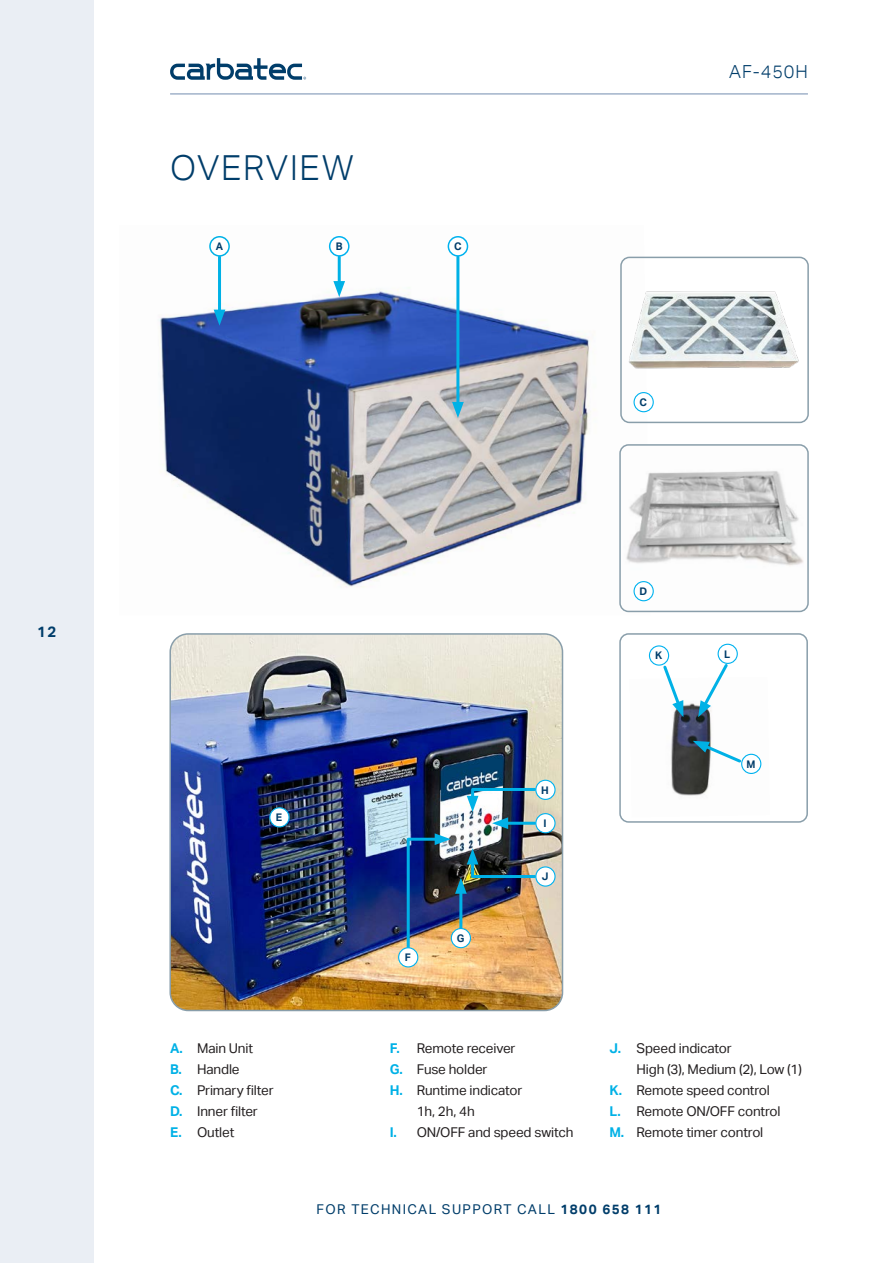
<style>
.page{position:relative;width:893px;height:1263px;background:#fff}
.page>*{position:absolute;margin:0;border:0;box-sizing:border-box;transform-origin:0 0}
._01_SECTION_HEAD{font:300 34.5px "Aktiv Grotesk";letter-spacing:.05em;color:#003d6a}
.t1{font:300 18px "Aktiv Grotesk";letter-spacing:.05em;color:#003d6a}
.t2{font:700 15px "Aktiv Grotesk";color:#003d6a}
.t3{font:13.5px/21px "Aktiv Grotesk";letter-spacing:-.01em;color:#231f20}
.t4{font:13.5px "Aktiv Grotesk";letter-spacing:.1em;color:#003d6a}
._05_BLUE_LETTER_INSIDE_CIRCLE{font:700 10.5px "Aktiv Grotesk";color:#003d6a}
.s1{font-weight:700;color:#00b1e6}
.s2{font-weight:700}
</style>
<div class="page">
<div style="left:0;top:0;width:94px;height:1263px;background:#eaeef4"></div>
<hr style="left:170px;top:94px;width:638px;height:1px;background:#738caf">
<svg style="left:170px;top:58px;width:136px;height:22px"></svg>
<img style="left:159px;top:236px;width:491px;height:377px">
<img style="left:172px;top:636px;width:390px;height:374px">
<div style="left:169px;top:633px;width:394px;height:378px;border:2px solid #899eaa;border-radius:18px"></div>
<img style="left:671px;top:703px;width:91px;height:93px">
<div style="left:619px;top:633px;width:189px;height:190px;border:2px solid #899eaa;border-radius:9px"></div>
<img style="left:621px;top:257px;width:187px;height:156px">
<div style="left:620px;top:257px;width:189px;height:166px;border:2px solid #899eaa;border-radius:9px"></div>
<img style="left:620px;top:445px;width:188px;height:166px">
<div style="left:619px;top:444px;width:190px;height:168px;border:2px solid #899eaa;border-radius:9px"></div>
<hr style="left:338px;top:257px;width:3px;height:30px;background:#00b1e6">
<svg style="left:333px;top:281px;width:12px;height:16px"></svg>
<hr style="left:456px;top:257px;width:3px;height:151px;background:#00b1e6">
<svg style="left:452px;top:402px;width:12px;height:16px"></svg>
<svg style="left:662px;top:663px;width:22px;height:54px"></svg>
<hr style="left:218px;top:257px;width:3px;height:58px;background:#00b1e6">
<svg style="left:214px;top:310px;width:11px;height:16px"></svg>
<img style="left:405px;top:786px;width:133px;height:166px">
<svg style="left:698px;top:661px;width:32px;height:56px"></svg>
<svg style="left:693px;top:741px;width:51px;height:24px"></svg>
<div style="left:210px;top:237px;width:19px;height:19px;background:#fff;border-radius:50%"></div>
<div style="left:209px;top:236px;width:21px;height:21px;border:2px solid #00b1e6;border-radius:50%"></div>
<div style="left:330px;top:237px;width:19px;height:19px;background:#fff;border-radius:50%"></div>
<div style="left:329px;top:236px;width:21px;height:21px;border:2px solid #00b2ef;border-radius:50%"></div>
<div style="left:448px;top:237px;width:19px;height:19px;background:#fff;border-radius:50%"></div>
<div style="left:448px;top:236px;width:20px;height:21px;border:2px solid #00b2ef;border-radius:50%"></div>
<div style="left:634px;top:393px;width:19px;height:19px;background:#fff;border-radius:50%"></div>
<div style="left:633px;top:392px;width:21px;height:20px;border:1px solid #00b2ef;border-radius:50%"></div>
<div style="left:649px;top:646px;width:20px;height:19px;background:#fff;border-radius:50%"></div>
<div style="left:649px;top:645px;width:20px;height:21px;border:1px solid #00b2ef;border-radius:50%"></div>
<div style="left:718px;top:644px;width:19px;height:19px;background:#fff;border-radius:50%"></div>
<div style="left:718px;top:644px;width:20px;height:20px;border:1px solid #00b2ef;border-radius:50%"></div>
<div style="left:742px;top:754px;width:19px;height:19px;background:#fff;border-radius:50%"></div>
<div style="left:741px;top:754px;width:20px;height:20px;border:1px solid #00b2ef;border-radius:50%"></div>
<div style="left:270px;top:808px;width:19px;height:19px;background:#fff;border-radius:50%"></div>
<div style="left:269px;top:807px;width:21px;height:20px;border:1px solid #00b2ef;border-radius:50%"></div>
<div style="left:536px;top:780px;width:19px;height:19px;background:#fff;border-radius:50%"></div>
<div style="left:535px;top:780px;width:21px;height:20px;border:1px solid #00b2ef;border-radius:50%"></div>
<div style="left:536px;top:814px;width:19px;height:19px;background:#fff;border-radius:50%"></div>
<div style="left:535px;top:813px;width:21px;height:20px;border:1px solid #00b2ef;border-radius:50%"></div>
<svg style="left:536px;top:867px;width:19px;height:19px"></svg>
<div style="left:535px;top:866px;width:21px;height:21px;border:1px solid #00b2ef;border-radius:50%"></div>
<div style="left:451px;top:928px;width:19px;height:20px;background:#fff;border-radius:50%"></div>
<div style="left:451px;top:928px;width:20px;height:20px;border:1px solid #00b2ef;border-radius:50%"></div>
<div style="left:399px;top:948px;width:19px;height:19px;background:#fff;border-radius:50%"></div>
<div style="left:398px;top:947px;width:20px;height:20px;border:1px solid #00b2ef;border-radius:50%"></div>
<div style="left:634px;top:582px;width:19px;height:19px;background:#fff;border-radius:50%"></div>
<div style="left:633px;top:581px;width:21px;height:20px;border:1px solid #00b2ef;border-radius:50%"></div>
<p class="t2" style="left:37px;top:623px;width:21px">12</p>
<p class="_01_SECTION_HEAD" style="left:170px;top:148px;width:185px">OVERVIEW</p>
<p class="_05_BLUE_LETTER_INSIDE_CIRCLE" style="left:216px;top:240px;width:9px">A</p>
<p class="_05_BLUE_LETTER_INSIDE_CIRCLE" style="left:336px;top:240px;width:8px">B</p>
<p class="_05_BLUE_LETTER_INSIDE_CIRCLE" style="left:454px;top:240px;width:9px">C</p>
<h2 class="t1" style="left:729px;top:61px;width:80px">AF-450H</h2>
<p class="_05_BLUE_LETTER_INSIDE_CIRCLE" style="left:640px;top:396px;width:9px">C</p>
<p class="_05_BLUE_LETTER_INSIDE_CIRCLE" style="left:276px;top:811px;width:8px">E</p>
<p class="t3" style="left:170px;top:1038px;width:84px"><span class="s1">A.</span> Main Unit</p>
<p class="t3" style="left:170px;top:1059px;width:71px"><span class="s1">B.</span> Handle</p>
<p class="t3" style="left:170px;top:1080px;width:105px"><span class="s1">C.</span> Primary filter</p>
<p class="t3" style="left:170px;top:1101px;width:89px"><span class="s1">D.</span> Inner filter</p>
<p class="t3" style="left:170px;top:1122px;width:66px"><span class="s1">E.</span> Outlet</p>
<p class="_05_BLUE_LETTER_INSIDE_CIRCLE" style="left:639px;top:585px;width:9px">D</p>
<p class="_05_BLUE_LETTER_INSIDE_CIRCLE" style="left:655px;top:649px;width:9px">K</p>
<p class="_05_BLUE_LETTER_INSIDE_CIRCLE" style="left:724px;top:648px;width:8px">L</p>
<p class="_05_BLUE_LETTER_INSIDE_CIRCLE" style="left:541px;top:784px;width:9px">H</p>
<p class="_05_BLUE_LETTER_INSIDE_CIRCLE" style="left:544px;top:817px;width:5px">I</p>
<p class="_05_BLUE_LETTER_INSIDE_CIRCLE" style="left:405px;top:951px;width:8px">F</p>
<p class="_05_BLUE_LETTER_INSIDE_CIRCLE" style="left:457px;top:932px;width:9px">G</p>
<p class="_05_BLUE_LETTER_INSIDE_CIRCLE" style="left:542px;top:870px;width:8px">J</p>
<p class="t3" style="left:390px;top:1038px;width:127px"><span class="s1">F.</span> Remote receiver</p>
<p class="t3" style="left:390px;top:1059px;width:99px"><span class="s1">G.</span> Fuse holder</p>
<p class="t3" style="left:417px;top:1080px;width:107px;text-indent:-27px"><span class="s1">H.</span> Runtime indicator<br>1h, 2h, 4h</p>
<p class="t3" style="left:390px;top:1122px;width:185px"><span class="s1">I.</span> ON/OFF and speed switch</p>
<p class="_05_BLUE_LETTER_INSIDE_CIRCLE" style="left:746px;top:758px;width:11px">M</p>
<p class="t3" style="left:636px;top:1038px;width:167px;text-indent:-27px"><span class="s1">J.</span> Speed indicator<br>High (3), Medium (2), Low (1)</p>
<p class="t3" style="left:609px;top:1080px;width:162px"><span class="s1">K.</span> Remote speed control</p>
<p class="t3" style="left:609px;top:1101px;width:173px"><span class="s1">L.</span> Remote ON/OFF control</p>
<p class="t3" style="left:609px;top:1122px;width:155px"><span class="s1">M.</span> Remote timer control</p>
<p class="t4" style="left:317px;top:1201px;width:346px">FOR TECHNICAL SUPPORT CALL <span class="s2">1800 658 111</span></p>
</div>
